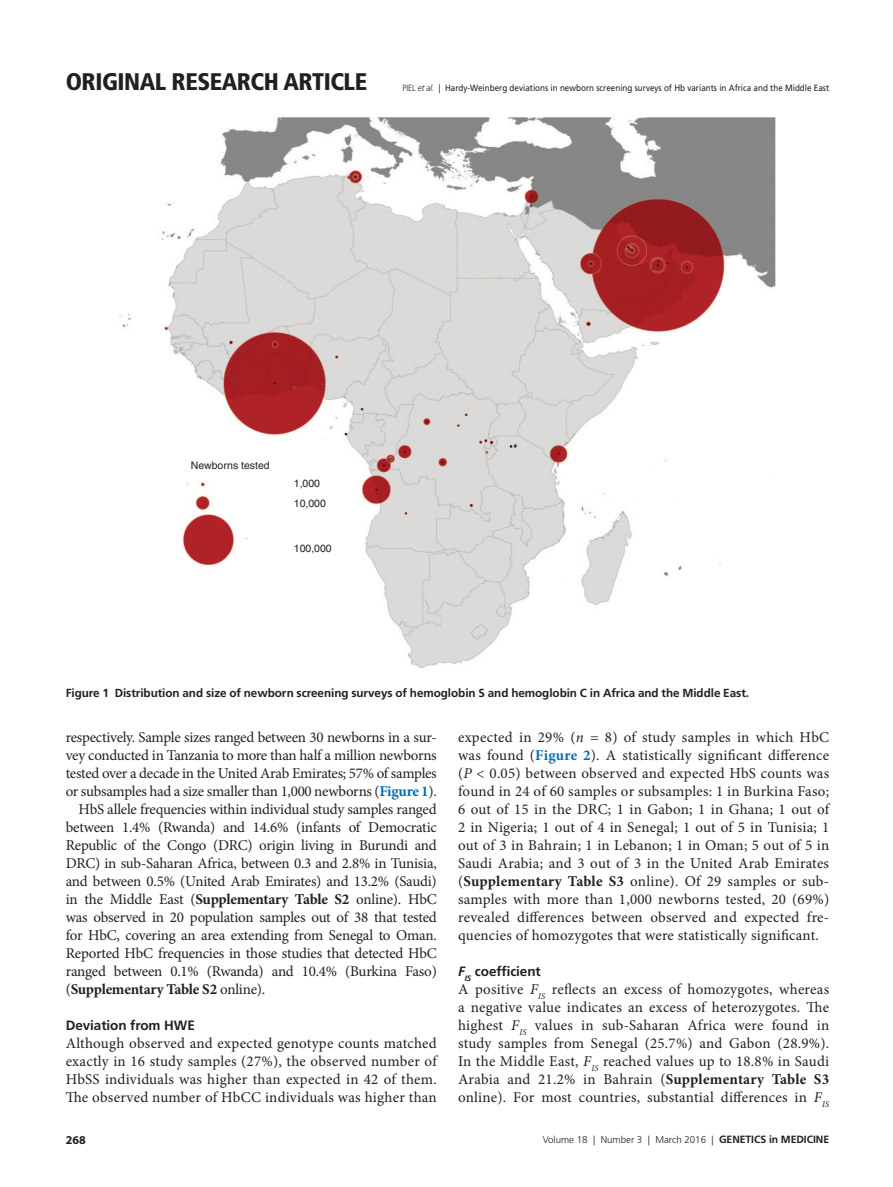
<style>
.page{position:relative;width:893px;height:1187px;background:#fff}
.page>*{position:absolute;margin:0;border:0;box-sizing:border-box;transform-origin:0 0}
.t1{font:900 condensed 24px "Frutiger LT Pro";letter-spacing:-.02em;color:#231f20}
.t2{font:15px/18px "Minion Pro";letter-spacing:-.015em;color:#231f20;text-align:justify}
.t3{font:700 15px "Minion Pro";letter-spacing:-.02em;color:#231f20}
.t4{font:700 13.5px "Frutiger LT Pro";letter-spacing:-.005em;color:#231f20}
.t5{font:700 12px "Myriad Pro";color:#231f20}
.t6{font:700 11.7px "Frutiger LT Pro";letter-spacing:-.005em;color:#231f20}
.t7{font:10.5px/19.6px "Helvetica";color:#231f20}
.t8{font:700 10.5px "Frutiger LT Pro";color:#231f20}
.t9{font:300 9.75px "Frutiger LT Pro";color:#231f20}
.t10{font:9px "Frutiger LT Pro";color:#231f20;scale:.9 1}
.s1{font-weight:300}
.s2{font-weight:300;font-style:italic}
.s3{font-weight:700;color:#006cb3}
.s4{font-weight:700}
.s5{font-weight:400}
.s6{font-style:italic}
.s7{font-weight:700;font-size:10.5px}
</style>
<div class="page">
<img style="left:120px;top:117px;width:655px;height:551px">
<h1 class="t1" style="left:66px;top:68px;width:303px">ORIGINAL RESEARCH ARTICLE</h1>
<p class="t10" style="left:402px;top:82px;width:476px"><span class="s1">PIEL</span> <span class="s2">et al.</span> | Hardy-Weinberg deviations in newborn screening surveys of Hb variants in Africa and the Middle East</p>
<p class="t7" style="left:191px;top:455px;width:80px">Newborns tested</p>
<p class="t7" style="left:294px;top:474px;width:34px">1,000<br>10,000</p>
<p class="t7" style="left:294px;top:538px;width:39px">100,000</p>
<p class="t6" style="left:66px;top:685px;width:685px">Figure 1 Distribution and size of newborn screening surveys of hemoglobin S and hemoglobin C in Africa and the Middle East.</p>
<p class="t2" style="left:66px;top:728px;width:373px">respectively. Sample sizes ranged between 30 newborns in a sur-</p>
<p class="t2" style="left:66px;top:746px;width:373px">vey conducted in Tanzania to more than half a million newborns</p>
<p class="t2" style="left:66px;top:764px;width:373px">tested over a decade in the United Arab Emirates; 57% of samples</p>
<p class="t2" style="left:66px;top:782px;width:373px">or subsamples had a size smaller than 1,000 newborns (<span class="s3">Figure 1</span>).</p>
<p class="t2" style="left:78px;top:800px;width:360px">HbS allele frequencies within individual study samples ranged</p>
<p class="t2" style="left:66px;top:818px;width:373px">between 1.4% (Rwanda) and 14.6% (infants of Democratic</p>
<p class="t2" style="left:66px;top:836px;width:373px">Republic of the Congo (DRC) origin living in Burundi and</p>
<p class="t2" style="left:66px;top:854px;width:373px">DRC) in sub-Saharan Africa, between 0.3 and 2.8% in Tunisia,</p>
<p class="t2" style="left:66px;top:872px;width:373px">and between 0.5% (United Arab Emirates) and 13.2% (Saudi)</p>
<p class="t2" style="left:66px;top:890px;width:373px">in the Middle East (<span class="s4">Supplementary Table S2</span> online). HbC</p>
<p class="t2" style="left:66px;top:908px;width:373px">was observed in 20 population samples out of 38 that tested</p>
<p class="t2" style="left:66px;top:926px;width:373px">for HbC, covering an area extending from Senegal to Oman.</p>
<p class="t2" style="left:66px;top:944px;width:373px">Reported HbC frequencies in those studies that detected HbC</p>
<p class="t2" style="left:66px;top:962px;width:373px">ranged between 0.1% (Rwanda) and 10.4% (Burkina Faso)</p>
<p class="t3" style="left:66px;top:978px;width:201px"><span class="s5">(</span>Supplementary Table S2 <span class="s5">online).</span></p>
<p class="t4" style="left:66px;top:1017px;width:131px">Deviation from HWE</p>
<p class="t2" style="left:66px;top:1034px;width:373px">Although observed and expected genotype counts matched exactly in 16 study samples (27%), the observed number of HbSS individuals was higher than expected in 42 of them.<br>The observed number of HbCC individuals was higher than</p>
<p class="t5" style="left:66px;top:1132px;width:21px">268</p>
<p class="t2" style="left:458px;top:728px;width:373px">expected in 29% (<span class="s6">n</span> = 8) of study samples in which HbC was found (<span class="s3">Figure 2</span>). A statistically significant difference (<span class="s6">P</span> &lt; 0.05) between observed and expected HbS counts was found in 24 of 60 samples or subsamples: 1 in Burkina Faso; 6 out of 15 in the DRC; 1 in Gabon; 1 in Ghana; 1 out of 2 in Nigeria; 1 out of 4 in Senegal; 1 out of 5 in Tunisia; 1 out of 3 in Bahrain; 1 in Lebanon; 1 in Oman; 5 out of 5 in Saudi Arabia; and 3 out of 3 in the United Arab Emirates (<span class="s4">Supplementary Table S3</span> online). Of 29 samples or sub&shy;samples with more than 1,000 newborns tested, 20 (69%) revealed differences between observed and expected fre&shy;quencies of homozygotes that were statistically significant.</p>
<p class="t4" style="left:458px;top:963px;width:84px"><span class="s6">F</span><sub>IS</sub> coefficient</p>
<p class="t2" style="left:458px;top:980px;width:373px">A positive <span class="s6">F</span><sub>IS</sub> reflects an excess of homozygotes, whereas a negative value indicates an excess of heterozygotes. The highest <span class="s6">F</span><sub>IS</sub> values in sub-Saharan Africa were found in study samples from Senegal (25.7%) and Gabon (28.9%).<br>In the Middle East, <span class="s6">F</span><sub>IS</sub> reached values up to 18.8% in Saudi Arabia and 21.2% in Bahrain (<span class="s4">Supplementary Table S3 </span>online). For most countries, substantial differences in <span class="s6">F</span><sub>IS</sub></p>
<p class="t9" style="left:543px;top:1134px;width:191px">Volume 18 | Number 3 | March 2016 | <span class="s7">Genetic</span></p>
<p class="t8" style="left:760px;top:1133px;width:28px">s in medicine</p>
</div>
